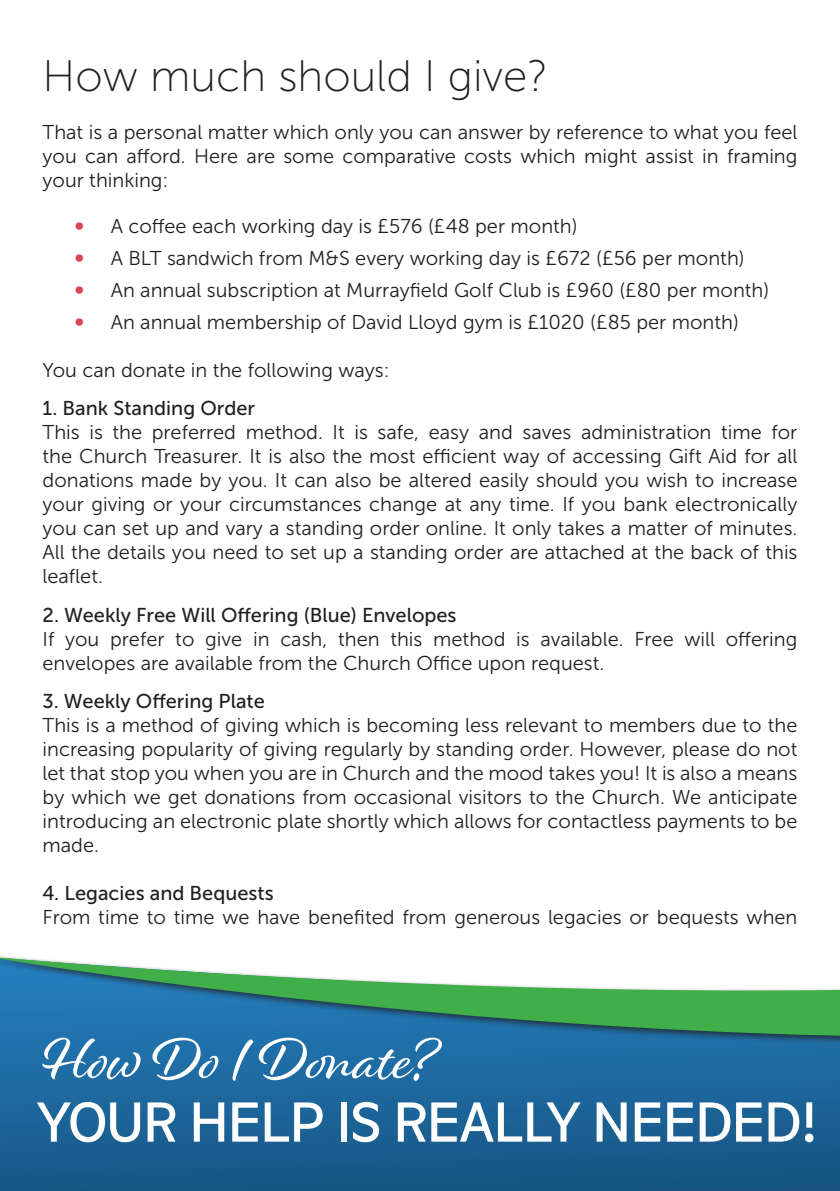
<style>
.page{position:relative;width:840px;height:1191px;background:#fff}
.page>*{position:absolute;margin:0;border:0;box-sizing:border-box;transform-origin:0 0}
.t1{font:60px "Alisha";color:#fff}
.t2{font:500 59.8px "Basic Gothic Pro";letter-spacing:-.05em;color:#fff}
.t3{font:44px "Museo Sans 100";color:#231f20}
.t4{font:20px/24px "Museo Sans 300";color:#231f20;text-align:justify}
.t5{font:20px "Museo Sans 500";color:#231f20}
.s1{font-family:"Museo Sans 500";font-size:24px;color:#d94559}
</style>
<div class="page">
<svg style="left:0;top:1131px;width:839px;height:60px;background:#185a8a"></svg>
<img style="left:839px;top:989px;width:1px;height:202px">
<svg style="left:0;top:956px;width:839px;height:175px;background:#4288a0"></svg>
<p class="t3" style="left:43px;top:52px;width:507px">How much should I give?</p>
<p class="t4" style="left:43px;top:120px;width:756px">That is a personal matter which only you can answer by reference to what you feel you can afford. Here are some comparative costs which might assist in framing your thinking:</p>
<p class="t4" style="left:75px;top:214px;width:504px"><span class="s1">•</span> A coffee each working day is £576 (£48 per month)</p>
<p class="t4" style="left:75px;top:246px;width:671px"><span class="s1">•</span> A BLT sandwich from M&amp;S every working day is £672 (£56 per month)</p>
<p class="t4" style="left:75px;top:278px;width:695px"><span class="s1">•</span> An annual subscription at Murrayfield Golf Club is £960 (£80 per month)</p>
<p class="t4" style="left:75px;top:310px;width:665px"><span class="s1">•</span> An annual membership of David Lloyd gym is £1020 (£85 per month)</p>
<p class="t4" style="left:43px;top:358px;width:348px">You can donate in the following ways:</p>
<p class="t5" style="left:43px;top:397px;width:214px">1. Bank Standing Order</p>
<p class="t4" style="left:43px;top:420px;width:756px">This is the preferred method. It is safe, easy and saves administration time for the Church Treasurer. It is also the most efficient way of accessing Gift Aid for all donations made by you. It can also be altered easily should you wish to increase your giving or your circumstances change at any time. If you bank electronically you can set up and vary a standing order online. It only takes a matter of minutes.<br>All the details you need to set up a standing order are attached at the back of this leaflet.</p>
<p class="t5" style="left:43px;top:604px;width:415px">2. Weekly Free Will Offering (Blue) Envelopes</p>
<p class="t4" style="left:43px;top:627px;width:755px">If you prefer to give in cash, then this method is available. Free will offering envelopes are available from the Church Office upon request.</p>
<p class="t5" style="left:43px;top:690px;width:224px">3. Weekly Offering Plate</p>
<p class="t4" style="left:43px;top:713px;width:756px">This is a method of giving which is becoming less relevant to members due to the increasing popularity of giving regularly by standing order. However, please do not let that stop you when you are in Church and the mood takes you! It is also a means by which we get donations from occasional visitors to the Church. We anticipate introducing an electronic plate shortly which allows for contactless payments to be made.</p>
<p class="t5" style="left:43px;top:882px;width:232px">4. Legacies and Bequests</p>
<p class="t4" style="left:43px;top:905px;width:756px">From time to time we have benefited from generous legacies or bequests when</p>
<p class="t1" style="left:41px;top:1023px;width:401px">How Do I Donate?</p>
<p class="t2" style="left:36px;top:1088px;width:783px">YOUR HELP IS REALLY NEEDED!</p>
</div>
